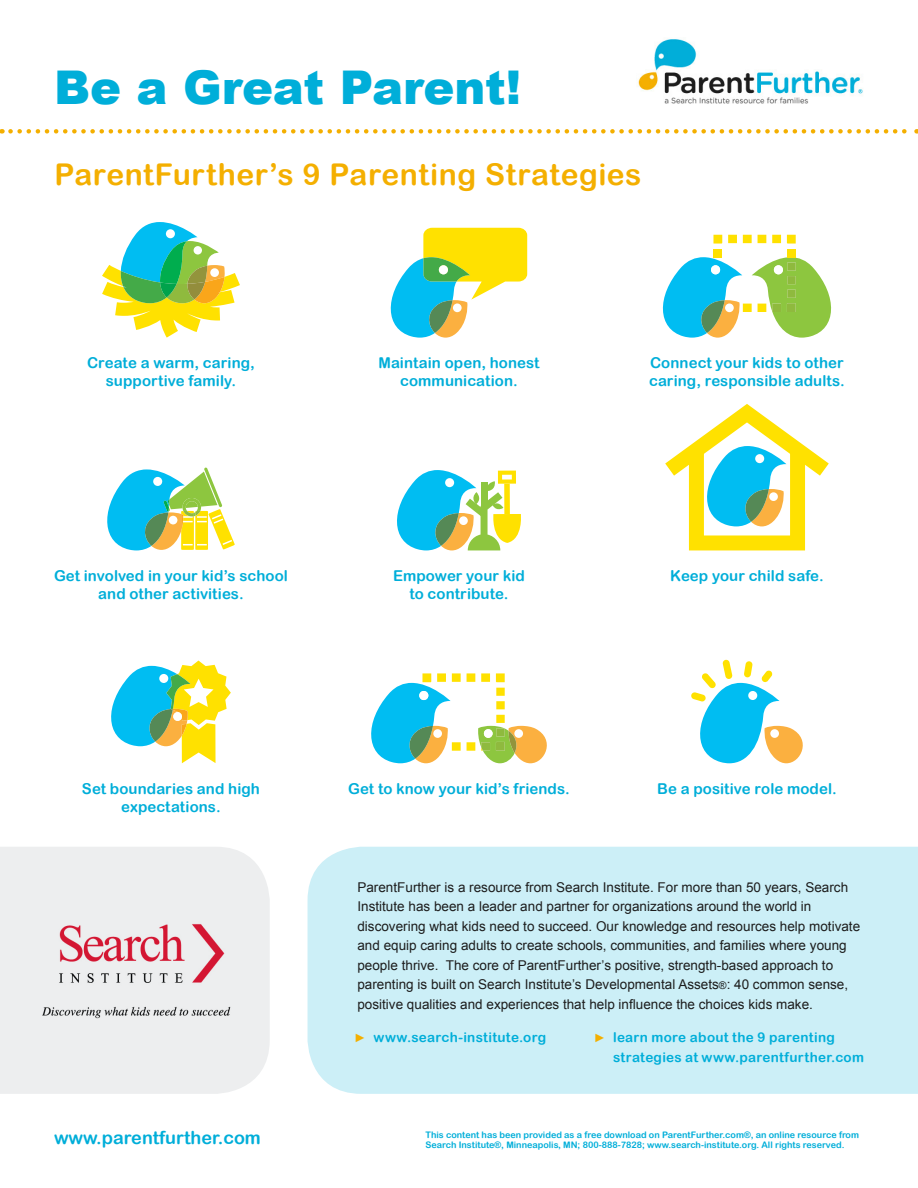
<style>
.page{position:relative;width:918px;height:1188px;background:#fff}
.page>*{position:absolute;margin:0;border:0;box-sizing:border-box;transform-origin:0 0}
.t1{font:900 46.5px "Arial";letter-spacing:-.005em;color:#00aed9}
.t2{font:30px "Arial Rounded MT Bold";letter-spacing:.02em;color:#f4af00}
.t3{font:18px "Arial Rounded MT Bold";color:#00aed9}
.t4{font:15px/18px "Arial Rounded MT Bold";letter-spacing:.005em;color:#00aed9;text-align:center}
.t5{font:13.5px/19.5px "Arial";color:#1d1d1d}
.t6{font:13.5px/19.5px "Arial Rounded MT Bold";letter-spacing:.02em;color:#00aed9}
.t7{font:9px/10.8px "Arial Rounded MT Bold";color:#00aed9}
.s1{font-size:10.5px}
.s2{font-family:"Arial";font-size:12px;color:#f4af00}
</style>
<div class="page">
<svg style="left:10px;top:129px;width:907px;height:5px"></svg>
<div style="left:0;top:847px;width:270px;height:247px;background:#edeeef"></div>
<img style="left:32px;top:921px;width:207px;height:99px">
<div style="left:308px;top:847px;width:610px;height:247px;background:#cceff7"></div>
<img style="left:638px;top:39px;width:225px;height:65px">
<svg style="left:390px;top:228px;width:137px;height:110px"></svg>
<div style="left:439px;top:265px;width:9px;height:9px;background:#fff;border-radius:50%"></div>
<svg style="left:371px;top:673px;width:176px;height:90px"></svg>
<div style="left:484px;top:729px;width:9px;height:9px;background:#fff;border-radius:50%"></div>
<svg style="left:111px;top:661px;width:120px;height:102px"></svg>
<div style="left:173px;top:712px;width:9px;height:9px;background:#fff;border-radius:50%"></div>
<svg style="left:691px;top:660px;width:112px;height:103px"></svg>
<svg style="left:102px;top:222px;width:138px;height:116px"></svg>
<svg style="left:107px;top:468px;width:128px;height:82px"></svg>
<svg style="left:397px;top:470px;width:124px;height:80px"></svg>
<div style="left:713px;top:249px;width:9px;height:8px;background:#ffe100"></div>
<svg style="left:713px;top:235px;width:9px;height:9px"></svg>
<svg style="left:728px;top:235px;width:53px;height:8px"></svg>
<svg style="left:787px;top:235px;width:9px;height:9px"></svg>
<div style="left:787px;top:249px;width:9px;height:8px;background:#ffe100"></div>
<svg style="left:662px;top:257px;width:170px;height:81px"></svg>
<svg style="left:665px;top:404px;width:164px;height:146px"></svg>
<p class="t1" style="left:54px;top:61px;width:469px">Be a Great Parent!</p>
<p class="t2" style="left:54px;top:157px;width:589px">ParentFurther’s 9 Parenting Strategies</p>
<p class="t4" style="left:87px;top:354px;width:169px">Create a warm, caring, supportive family.</p>
<p class="t4" style="left:378px;top:354px;width:163px">Maintain open, honest communication.</p>
<p class="t4" style="left:649px;top:354px;width:197px;text-align:left">Connect your kids to other caring, responsible adults.</p>
<p class="t4" style="left:54px;top:567px;width:236px">Get involved in your kid’s school and other activities.</p>
<p class="t4" style="left:393px;top:567px;width:133px">Empower your kid to contribute.</p>
<p class="t4" style="left:670px;top:567px;width:155px">Keep your child safe.</p>
<p class="t4" style="left:82px;top:780px;width:180px">Set boundaries and high expectations.</p>
<p class="t4" style="left:348px;top:780px;width:223px">Get to know your kid’s friends.</p>
<p class="t4" style="left:657px;top:780px;width:181px">Be a positive role model.</p>
<p class="t3" style="left:54px;top:1127px;width:208px">www.parentfurther.com</p>
<p class="t5" style="left:357px;top:878px;width:504px">ParentFurther is a resource from Search Institute. For more than 50 years, Search Institute has been a leader and partner for organizations around the world in discovering what kids need to succeed. Our knowledge and resources help motivate and equip caring adults to create schools, communities, and families where young people thrive. The core of ParentFurther’s positive, strength-based approach to parenting is built on Search Institute’s Developmental Assets<span class="s1">®</span>: 40 common sense, positive qualities and experiences that help influence the choices kids make.</p>
<p class="t6" style="left:613px;top:1027px;width:252px;text-indent:-19px"><span class="s2">►</span> learn more about the 9 parenting strategies at www.parentfurther.com</p>
<p class="t6" style="left:354px;top:1027px;width:194px"><span class="s2">►</span> www.search-institute.org</p>
<p class="t7" style="left:426px;top:1129px;width:435px">This content has been provided as a free download on ParentFurther.com®, an online resource from<br>Search Institute®, Minneapolis, MN; 800-888-7828; www.search-institute.org. All rights reserved.</p>
</div>
